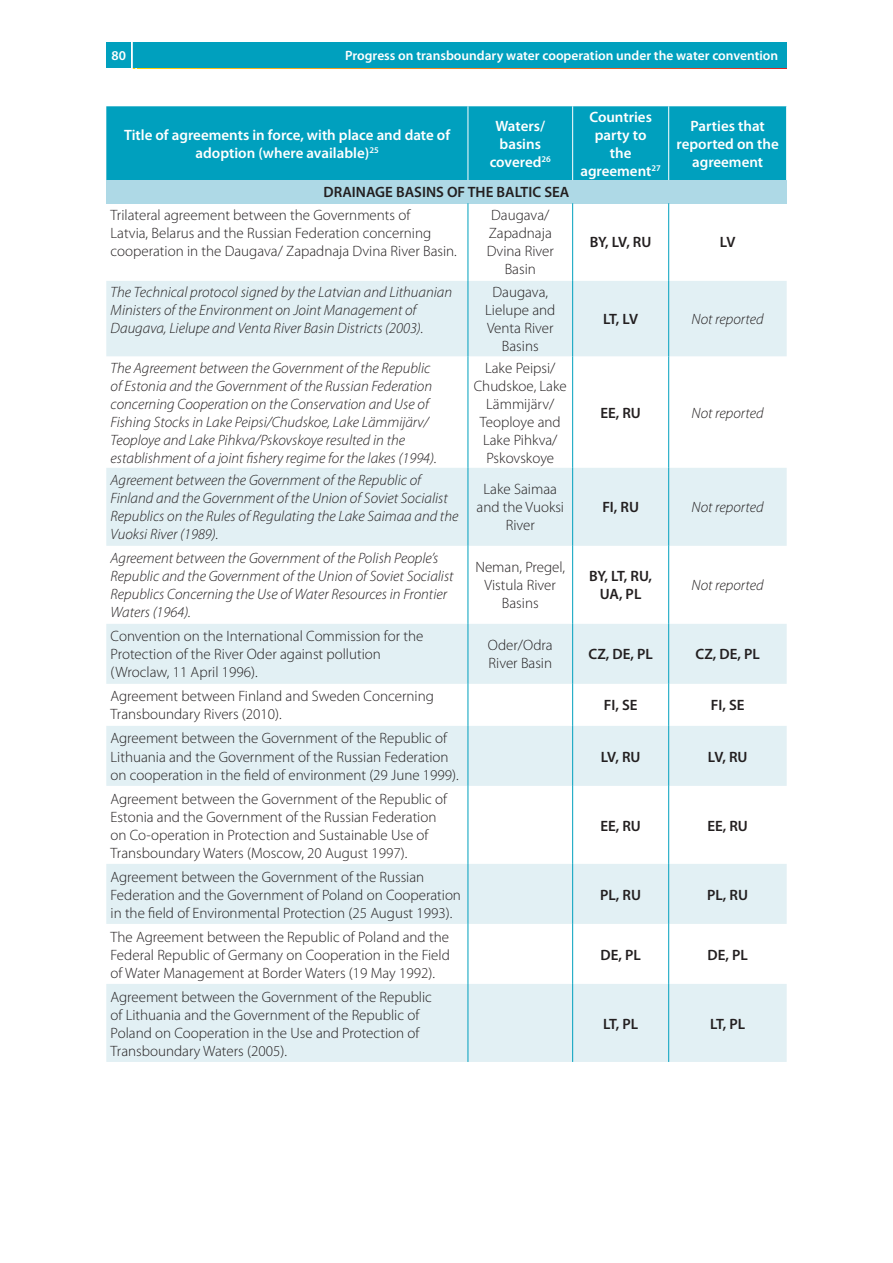
<style>
.page{position:relative;width:893px;height:1263px;background:#fff}
.page>*{position:absolute;margin:0;border:0;box-sizing:border-box;transform-origin:0 0}
.t1{font:300 15px/18px "Myriad Pro";color:#231f20}
.t2{font:italic 300 15px/18px "Myriad Pro";color:#231f20}
.t3{font:600 15px/18px "Myriad Pro";color:#fff;text-align:center}
.t4{font:600 15px/18px "Myriad Pro";color:#231f20;text-align:center}
.t5{font:600 13.5px "Myriad Pro";color:#fff}
</style>
<div class="page">
<div style="left:106px;top:43px;width:681px;height:25px;background:#00a0be"></div>
<hr style="left:131px;top:30px;width:2px;height:50px;background:#fff">
<div style="left:106px;top:106px;width:680px;height:74px;background:#00a0be"></div>
<div style="left:106px;top:180px;width:681px;height:23px;background:#aed9e6"></div>
<svg style="left:106px;top:281px;width:681px;height:781px;fill:#e2f0f4"></svg>
<hr style="left:468px;top:106px;width:1px;height:74px;background:#fff">
<hr style="left:572px;top:106px;width:1px;height:74px;background:#fff">
<hr style="left:668px;top:106px;width:1px;height:74px;background:#fff">
<hr style="left:468px;top:203px;width:1px;height:78px;background:#00a0be">
<hr style="left:572px;top:203px;width:1px;height:78px;background:#00a0be">
<hr style="left:668px;top:203px;width:1px;height:78px;background:#00a0be">
<hr style="left:468px;top:281px;width:1px;height:75px;background:#00a0be">
<hr style="left:572px;top:281px;width:1px;height:75px;background:#00a0be">
<hr style="left:668px;top:281px;width:1px;height:75px;background:#00a0be">
<hr style="left:468px;top:356px;width:1px;height:112px;background:#00a0be">
<hr style="left:572px;top:356px;width:1px;height:112px;background:#00a0be">
<hr style="left:668px;top:356px;width:1px;height:112px;background:#00a0be">
<hr style="left:468px;top:468px;width:1px;height:78px;background:#00a0be">
<hr style="left:572px;top:468px;width:1px;height:78px;background:#00a0be">
<hr style="left:668px;top:468px;width:1px;height:78px;background:#00a0be">
<hr style="left:468px;top:546px;width:1px;height:78px;background:#00a0be">
<hr style="left:572px;top:546px;width:1px;height:78px;background:#00a0be">
<hr style="left:668px;top:546px;width:1px;height:78px;background:#00a0be">
<hr style="left:468px;top:624px;width:1px;height:60px;background:#00a0be">
<hr style="left:572px;top:624px;width:1px;height:60px;background:#00a0be">
<hr style="left:668px;top:624px;width:1px;height:60px;background:#00a0be">
<hr style="left:468px;top:684px;width:1px;height:42px;background:#00a0be">
<hr style="left:572px;top:684px;width:1px;height:42px;background:#00a0be">
<hr style="left:668px;top:684px;width:1px;height:42px;background:#00a0be">
<hr style="left:468px;top:726px;width:1px;height:60px;background:#00a0be">
<hr style="left:572px;top:726px;width:1px;height:60px;background:#00a0be">
<hr style="left:668px;top:726px;width:1px;height:60px;background:#00a0be">
<hr style="left:468px;top:786px;width:1px;height:78px;background:#00a0be">
<hr style="left:572px;top:786px;width:1px;height:78px;background:#00a0be">
<hr style="left:668px;top:786px;width:1px;height:78px;background:#00a0be">
<hr style="left:468px;top:864px;width:1px;height:60px;background:#00a0be">
<hr style="left:572px;top:864px;width:1px;height:60px;background:#00a0be">
<hr style="left:668px;top:864px;width:1px;height:60px;background:#00a0be">
<hr style="left:468px;top:924px;width:1px;height:60px;background:#00a0be">
<hr style="left:572px;top:924px;width:1px;height:60px;background:#00a0be">
<hr style="left:668px;top:924px;width:1px;height:60px;background:#00a0be">
<hr style="left:468px;top:984px;width:1px;height:78px;background:#00a0be">
<hr style="left:572px;top:984px;width:1px;height:78px;background:#00a0be">
<hr style="left:668px;top:984px;width:1px;height:78px;background:#00a0be">
<p class="t5" style="left:111px;top:51px;width:16px">80</p>
<p class="t5" style="left:345px;top:51px;width:434px">Progress on transboundary water cooperation under the water convention</p>
<p class="t3" style="left:124px;top:127px;width:328px">Title of agreements in force, with place and date of adoption (where available)<sup>25</sup></p>
<p class="t3" style="left:490px;top:118px;width:63px">Waters/ basins covered<sup>26</sup></p>
<p class="t3" style="left:580px;top:109px;width:82px">Countries party to<br>the agreement<sup>27</sup></p>
<p class="t3" style="left:676px;top:118px;width:104px">Parties that reported on the agreement</p>
<p class="t4" style="left:324px;top:184px;width:247px">DRAINAGE BASINS OF THE BALTIC SEA</p>
<p class="t1" style="left:111px;top:208px;width:348px">Trilateral agreement between the Governments of<br>Latvia, Belarus and the Russian Federation concerning cooperation in the Daugava/ Zapadnaja Dvina River Basin.</p>
<p class="t1" style="left:487px;top:208px;width:69px;text-align:center">Daugava/<br>Zapadnaja<br>Dvina River<br>Basin</p>
<p class="t4" style="left:590px;top:235px;width:63px">BY, LV, RU</p>
<p class="t4" style="left:720px;top:235px;width:17px">LV</p>
<p class="t2" style="left:111px;top:285px;width:343px">The Technical protocol signed by the Latvian and Lithuanian<br>Ministers of the Environment on Joint Management of<br>Daugava, Lielupe and Venta River Basin Districts (2003).</p>
<p class="t1" style="left:485px;top:285px;width:72px;text-align:center">Daugava,<br>Lielupe and<br>Venta River<br>Basins</p>
<p class="t2" style="left:111px;top:360px;width:328px">The Agreement between the Government of the Republic of Estonia and the Government of the Russian Federation concerning Cooperation on the Conservation and Use of Fishing Stocks in Lake Peipsi/Chudskoe, Lake Lämmijärv/ Teoploye and Lake Pihkva/Pskovskoye resulted in the establishment of a joint fishery regime for the lakes (1994).</p>
<p class="t1" style="left:474px;top:360px;width:95px;text-align:center">Lake Peipsi/<br>Chudskoe, Lake<br>Lämmijärv/<br>Teoploye and<br>Lake Pihkva/<br>Pskovskoye</p>
<p class="t2" style="left:111px;top:473px;width:349px">Agreement between the Government of the Republic of Finland and the Government of the Union of Soviet Socialist Republics on the Rules of Regulating the Lake Saimaa and the Vuoksi River (1989).</p>
<p class="t1" style="left:477px;top:482px;width:89px;text-align:center">Lake Saimaa and the Vuoksi<br>River</p>
<p class="t4" style="left:603px;top:312px;width:36px">LT, LV</p>
<p class="t2" style="left:692px;top:312px;width:74px">Not reported</p>
<p class="t4" style="left:600px;top:405px;width:42px">EE, RU</p>
<p class="t2" style="left:692px;top:405px;width:74px">Not reported</p>
<p class="t4" style="left:602px;top:500px;width:38px">FI, RU</p>
<p class="t2" style="left:692px;top:500px;width:74px">Not reported</p>
<p class="t2" style="left:111px;top:551px;width:345px">Agreement between the Government of the Polish People’s Republic and the Government of the Union of Soviet Socialist Republics Concerning the Use of Water Resources in Frontier Waters (1964).</p>
<p class="t1" style="left:475px;top:560px;width:91px;text-align:center">Neman, Pregel,<br>Vistula River<br>Basins</p>
<p class="t4" style="left:589px;top:569px;width:64px">BY, LT, RU,<br>UA, PL</p>
<p class="t2" style="left:692px;top:578px;width:74px">Not reported</p>
<p class="t1" style="left:111px;top:629px;width:314px">Convention on the International Commission for the<br>Protection of the River Oder against pollution (Wroclaw, 11 April 1996).</p>
<p class="t1" style="left:488px;top:638px;width:66px">Oder/Odra<br>River Basin</p>
<p class="t4" style="left:588px;top:647px;width:66px">CZ, DE, PL</p>
<p class="t4" style="left:696px;top:647px;width:66px">CZ, DE, PL</p>
<p class="t1" style="left:111px;top:689px;width:325px">Agreement between Finland and Sweden Concerning<br>Transboundary Rivers (2010).</p>
<p class="t4" style="left:604px;top:698px;width:35px">FI, SE</p>
<p class="t4" style="left:711px;top:698px;width:35px">FI, SE</p>
<p class="t1" style="left:111px;top:731px;width:350px">Agreement between the Government of the Republic of<br>Lithuania and the Government of the Russian Federation on cooperation in the field of environment (29 June 1999).</p>
<p class="t4" style="left:601px;top:749px;width:41px">LV, RU</p>
<p class="t4" style="left:708px;top:749px;width:41px">LV, RU</p>
<p class="t1" style="left:111px;top:791px;width:338px">Agreement between the Government of the Republic of Estonia and the Government of the Russian Federation on Co-operation in Protection and Sustainable Use of Transboundary Waters (Moscow, 20 August 1997).</p>
<p class="t1" style="left:111px;top:869px;width:352px">Agreement between the Government of the Russian<br>Federation and the Government of Poland on Cooperation in the field of Environmental Protection (25 August 1993).</p>
<p class="t1" style="left:111px;top:929px;width:341px;text-align:justify">The Agreement between the Republic of Poland and the Federal Republic of Germany on Cooperation in the Field of Water Management at Border Waters (19 May 1992).</p>
<p class="t1" style="left:111px;top:989px;width:323px">Agreement between the Government of the Republic of Lithuania and the Government of the Republic of Poland on Cooperation in the Use and Protection of Transboundary Waters (2005).</p>
<p class="t4" style="left:600px;top:818px;width:42px">EE, RU</p>
<p class="t4" style="left:707px;top:818px;width:42px">EE, RU</p>
<p class="t4" style="left:600px;top:887px;width:42px">PL, RU</p>
<p class="t4" style="left:707px;top:887px;width:42px">PL, RU</p>
<p class="t4" style="left:600px;top:947px;width:42px">DE, PL</p>
<p class="t4" style="left:707px;top:947px;width:42px">DE, PL</p>
<p class="t4" style="left:603px;top:1016px;width:37px">LT, PL</p>
<p class="t4" style="left:710px;top:1016px;width:37px">LT, PL</p>
</div>
